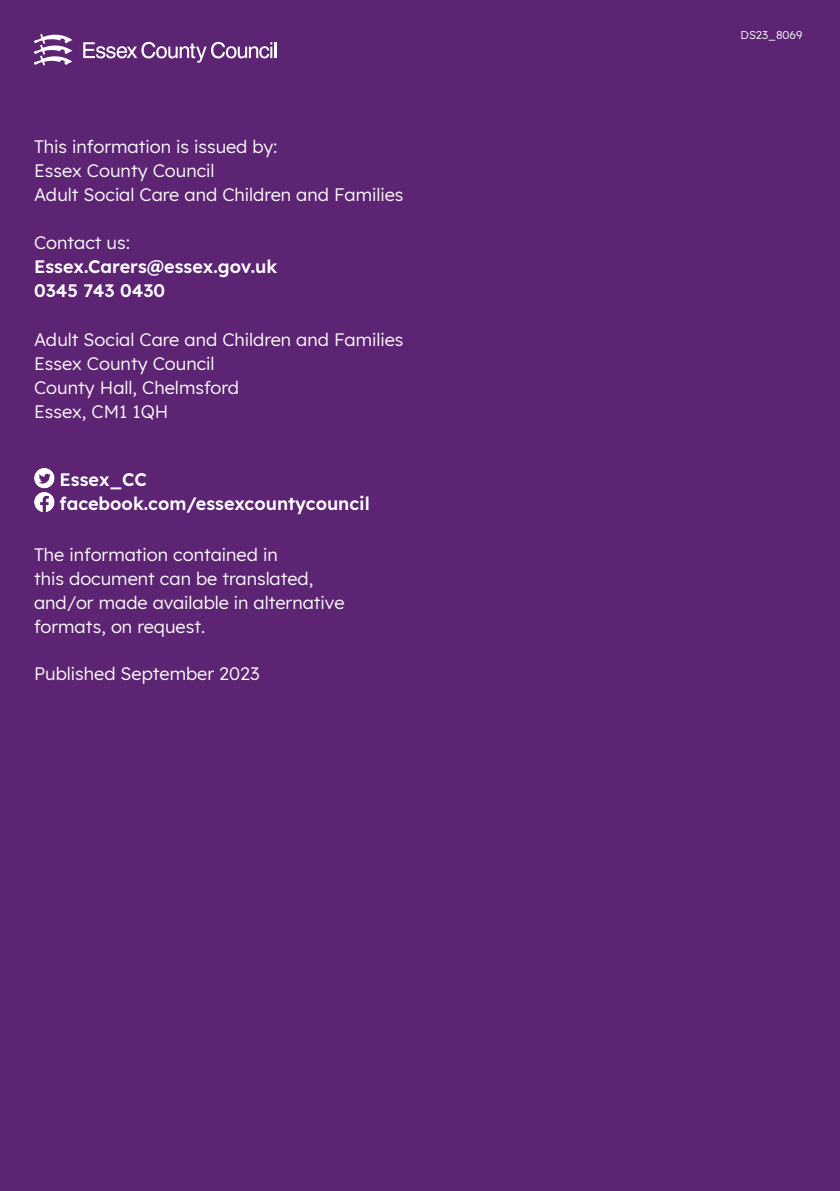
<style>
.page{position:relative;width:840px;height:1191px;background:#fff}
.page>*{position:absolute;margin:0;border:0;box-sizing:border-box;transform-origin:0 0}
.Back_Page{font:18px/24px "Lexend";color:#fff}
.Back_Page-2{font:600 18px "Lexend";color:#fff}
.t1{font:11.4px "Lexend";color:#fff}
</style>
<div class="page">
<div style="left:0;top:0;width:839px;height:1191px;background:#5c2472"></div>
<svg style="left:34px;top:34px;width:38px;height:31px"></svg>
<svg style="left:83px;top:42px;width:193px;height:21px"></svg>
<svg style="left:34px;top:468px;width:21px;height:44px"></svg>
<p class="Back_Page" style="left:34px;top:133px;width:245px">This information is issued by:</p>
<p class="Back_Page" style="left:34px;top:157px;width:371px">Essex County Council<br>Adult Social Care and Children and Families</p>
<p class="Back_Page" style="left:34px;top:230px;width:98px">Contact us:</p>
<p class="Back_Page-2" style="left:34px;top:253px;width:245px">Essex.Carers@essex.gov.uk</p>
<p class="Back_Page-2" style="left:34px;top:277px;width:133px">0345 743 0430</p>
<p class="Back_Page" style="left:34px;top:326px;width:371px">Adult Social Care and Children and Families<br>Essex County Council<br>County Hall, Chelmsford<br>Essex, CM1 1QH</p>
<p class="Back_Page-2" style="left:60px;top:466px;width:89px">Essex_CC</p>
<p class="Back_Page-2" style="left:60px;top:490px;width:311px">facebook.com/essexcountycouncil</p>
<p class="Back_Page" style="left:34px;top:541px;width:312px">The information contained in<br>this document can be translated, and/or made available in alternative formats, on request.</p>
<p class="Back_Page" style="left:34px;top:660px;width:227px">Published September 2023</p>
<p class="t1" style="left:740px;top:26px;width:63px">DS23_8069</p>
</div>
